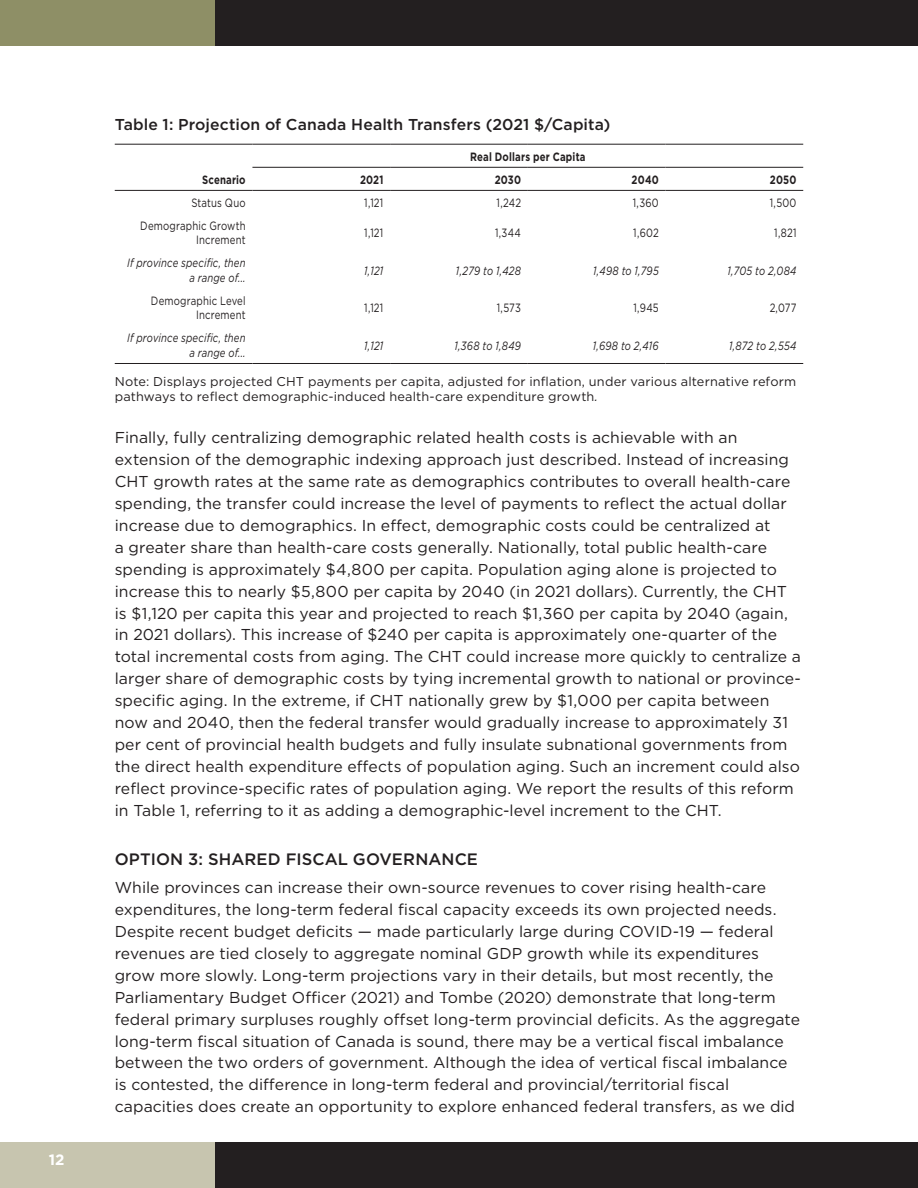
<style>
.page{position:relative;width:918px;height:1188px;background:#fff}
.page>*{position:absolute;margin:0;border:0;box-sizing:border-box;transform-origin:0 0}
.Heading_2{font:500 16.5px "Gotham";letter-spacing:.005em;color:#231f20}
.Body{font:15.75px/21.9px "Gotham";letter-spacing:.005em;color:#231f20}
.Table_Heading{font:500 15.75px "Gotham";letter-spacing:.005em;color:#231f20}
.t1{font:700 15px "Gotham";color:#fff}
.Table_Source{font:12.75px/15.3px "Gotham";letter-spacing:.015em;color:#231f20}
.Body__SPP_Table{font:italic 12px/14.4px "Gotham";letter-spacing:.015em;color:#231f20;text-align:right;scale:.8 1}
.Body__SPP_Table-2{font:12px/14.4px "Gotham";letter-spacing:.02em;color:#231f20;text-align:right;scale:.8 1}
.Body__SPP_Table-3{font:700 12px "Gotham";letter-spacing:.02em;color:#231f20;scale:.8 1}
.s1{font-style:italic}
</style>
<div class="page">
<div style="left:0;top:1143px;width:215px;height:45px;background:#c7c5af"></div>
<div style="left:0;top:0;width:215px;height:45px;background:#8e8f66"></div>
<div style="left:215px;top:1143px;width:703px;height:45px;background:#231f20"></div>
<div style="left:215px;top:0;width:703px;height:45px;background:#231f20"></div>
<hr style="left:115px;top:144px;width:137px;height:1px;background:#231f20">
<hr style="left:252px;top:144px;width:138px;height:1px;background:#231f20">
<hr style="left:390px;top:144px;width:138px;height:1px;background:#231f20">
<hr style="left:528px;top:144px;width:138px;height:1px;background:#231f20">
<hr style="left:666px;top:144px;width:137px;height:1px;background:#231f20">
<hr style="left:115px;top:190px;width:137px;height:1px;background:#231f20">
<hr style="left:252px;top:190px;width:138px;height:1px;background:#231f20">
<hr style="left:390px;top:190px;width:138px;height:1px;background:#231f20">
<hr style="left:528px;top:190px;width:138px;height:1px;background:#231f20">
<hr style="left:666px;top:190px;width:137px;height:1px;background:#231f20">
<hr style="left:115px;top:363px;width:137px;height:1px;background:#231f20">
<hr style="left:252px;top:363px;width:138px;height:1px;background:#231f20">
<hr style="left:390px;top:363px;width:138px;height:1px;background:#231f20">
<hr style="left:528px;top:363px;width:138px;height:1px;background:#231f20">
<hr style="left:666px;top:363px;width:137px;height:1px;background:#231f20">
<hr style="left:252px;top:167px;width:138px;height:1px;background:#231f20">
<hr style="left:390px;top:167px;width:138px;height:1px;background:#231f20">
<hr style="left:528px;top:167px;width:138px;height:1px;background:#231f20">
<hr style="left:666px;top:167px;width:137px;height:1px;background:#231f20">
<p class="t1" style="left:49px;top:1150px;width:17px">12</p>
<p class="Table_Heading" style="left:115px;top:114px;width:497px">Table 1: Projection of Canada Health Transfers (2021 $/Capita)</p>
<p class="Body__SPP_Table-3" style="left:470px;top:148px;width:146px">Real Dollars per Capita</p>
<p class="Body__SPP_Table-3" style="left:202px;top:171px;width:56px">Scenario</p>
<p class="Body__SPP_Table-3" style="left:360px;top:171px;width:31px">2021</p>
<p class="Body__SPP_Table-3" style="left:495px;top:171px;width:34px">2030</p>
<p class="Body__SPP_Table-3" style="left:632px;top:171px;width:35px">2040</p>
<p class="Body__SPP_Table-3" style="left:770px;top:171px;width:35px">2050</p>
<p class="Body__SPP_Table-2" style="left:191px;top:195px;width:69px">Status Quo</p>
<p class="Body__SPP_Table-2" style="left:364px;top:195px;width:25px">1,121</p>
<p class="Body__SPP_Table-2" style="left:497px;top:195px;width:32px">1,242</p>
<p class="Body__SPP_Table-2" style="left:633px;top:195px;width:34px">1,360</p>
<p class="Body__SPP_Table-2" style="left:770px;top:195px;width:35px">1,500</p>
<p class="Body__SPP_Table-2" style="left:140px;top:218px;width:133px">Demographic Growth<br>Increment</p>
<p class="Body__SPP_Table-2" style="left:364px;top:225px;width:25px">1,121</p>
<p class="Body__SPP_Table-2" style="left:495px;top:225px;width:34px">1,344</p>
<p class="Body__SPP_Table-2" style="left:633px;top:225px;width:33px">1,602</p>
<p class="Body__SPP_Table-2" style="left:774px;top:225px;width:29px">1,821</p>
<p class="Body__SPP_Table" style="left:127px;top:256px;width:150px">If province specific, then a range of...</p>
<p class="Body__SPP_Table" style="left:364px;top:263px;width:25px">1,121</p>
<p class="Body__SPP_Table" style="left:456px;top:263px;width:83px">1,279 to 1,428</p>
<p class="Body__SPP_Table" style="left:593px;top:263px;width:84px">1,498 to 1,795</p>
<p class="Body__SPP_Table" style="left:728px;top:263px;width:88px">1,705 to 2,084</p>
<p class="Body__SPP_Table-2" style="left:151px;top:293px;width:120px">Demographic Level<br>Increment</p>
<p class="Body__SPP_Table-2" style="left:364px;top:300px;width:25px">1,121</p>
<p class="Body__SPP_Table-2" style="left:497px;top:300px;width:32px">1,573</p>
<p class="Body__SPP_Table-2" style="left:633px;top:300px;width:33px">1,945</p>
<p class="Body__SPP_Table-2" style="left:770px;top:300px;width:35px">2,077</p>
<p class="Body__SPP_Table" style="left:127px;top:331px;width:150px">If province specific, then a range of...</p>
<p class="Body__SPP_Table" style="left:364px;top:338px;width:25px">1,121</p>
<p class="Body__SPP_Table" style="left:454px;top:338px;width:85px">1,368 to 1,849</p>
<p class="Body__SPP_Table" style="left:593px;top:338px;width:84px">1,698 to 2,416</p>
<p class="Body__SPP_Table" style="left:729px;top:338px;width:86px">1,872 to 2,554</p>
<p class="Table_Source" style="left:115px;top:373px;width:683px">Note: Displays projected CHT payments per capita, adjusted for inflation, under various alternative reform pathways to reflect demographic-induced health-care expenditure growth<span class="s1">.</span></p>
<p class="Body" style="left:115px;top:427px;width:688px">Finally, fully centralizing demographic related health costs is achievable with an extension of the demographic indexing approach just described. Instead of increasing CHT growth rates at the same rate as demographics contributes to overall health-care spending, the transfer could increase the level of payments to reflect the actual dollar increase due to demographics. In effect, demographic costs could be centralized at<br>a greater share than health-care costs generally. Nationally, total public health-care spending is approximately $4,800 per capita. Population aging alone is projected to increase this to nearly $5,800 per capita by 2040 (in 2021 dollars). Currently, the CHT is $1,120 per capita this year and projected to reach $1,360 per capita by 2040 (again, in 2021 dollars). This increase of $240 per capita is approximately one-quarter of the total incremental costs from aging. The CHT could increase more quickly to centralize a larger share of demographic costs by tying incremental growth to national or province&shy;specific aging. In the extreme, if CHT nationally grew by $1,000 per capita between now and 2040, then the federal transfer would gradually increase to approximately 31 per cent of provincial health budgets and fully insulate subnational governments from the direct health expenditure effects of population aging. Such an increment could also reflect province-specific rates of population aging. We report the results of this reform in Table 1, referring to it as adding a demographic-level increment to the CHT.</p>
<p class="Heading_2" style="left:115px;top:848px;width:365px">OPTION 3: SHARED FISCAL GOVERNANCE</p>
<p class="Body" style="left:115px;top:876px;width:687px">While provinces can increase their own-source revenues to cover rising health-care expenditures, the long-term federal fiscal capacity exceeds its own projected needs.<br>Despite recent budget deficits — made particularly large during COVID-19 — federal revenues are tied closely to aggregate nominal GDP growth while its expenditures grow more slowly. Long-term projections vary in their details, but most recently, the Parliamentary Budget Officer (2021) and Tombe (2020) demonstrate that long-term federal primary surpluses roughly offset long-term provincial deficits. As the aggregate long-term fiscal situation of Canada is sound, there may be a vertical fiscal imbalance between the two orders of government. Although the idea of vertical fiscal imbalance is contested, the difference in long-term federal and provincial/territorial fiscal capacities does create an opportunity to explore enhanced federal transfers, as we did</p>
</div>
